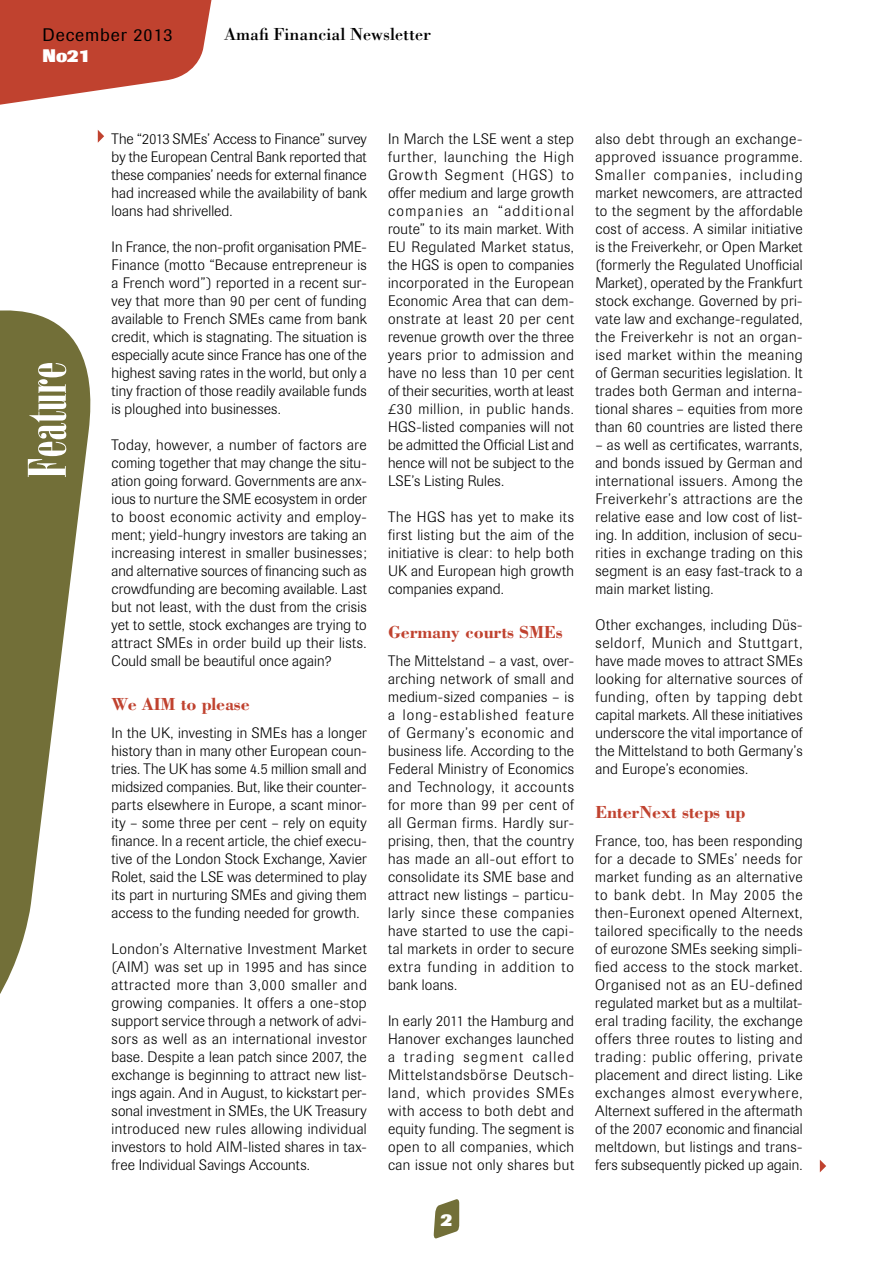
<style>
.page{position:relative;width:893px;height:1263px;background:#fff}
.page>*{position:absolute;margin:0;border:0;box-sizing:border-box;transform-origin:0 0}
.t1{font:52.5px "Bodoni Poster Compressed";color:#fff}
.t2{font:700 18px "Bodoni";letter-spacing:-.01em;color:#c0422f}
.t3{font:18px "Bodoni";color:#000}
.t4{font:18px "Imago";letter-spacing:.05em;color:#000}
.t5{font:800 18px "Imago";color:#fff}
.t6{font:300 15px/18px "Imago";letter-spacing:.015em;color:#000;text-align:justify}
</style>
<div class="page">
<svg style="left:433px;top:1199px;width:26px;height:40px"></svg>
<svg style="left:0;top:0;width:212px;height:105px"></svg>
<svg style="left:0;top:310px;width:91px;height:684px;fill:#726f38"></svg>
<svg style="left:98px;top:130px;width:6px;height:13px"></svg>
<svg style="left:820px;top:1160px;width:6px;height:12px"></svg>
<p class="t4" style="left:43px;top:24px;width:132px">December 2013</p>
<p class="t3" style="left:224px;top:23px;width:209px">Amafi Financial Newsletter</p>
<p class="t5" style="left:43px;top:45px;width:50px">No21</p>
<h1 class="t1" style="left:17px;top:478px;width:118px;rotate:-90deg">Feature</h1>
<p class="t6" style="left:112px;top:130px;width:257px">The “2013 SMEs’ Access to Finance” survey by the European Central Bank reported that these companies’ needs for external finance had increased while the availability of bank loans had shrivelled.</p>
<p class="t6" style="left:112px;top:238px;width:257px">In France, the non-profit organisation PME-Finance (motto “Because entrepreneur is a French word”) reported in a recent sur&shy;vey that more than 90 per cent of funding available to French SMEs came from bank credit, which is stagnating. The situation is especially acute since France has one of the highest saving rates in the world, but only a tiny fraction of those readily available funds is ploughed into businesses.</p>
<p class="t6" style="left:112px;top:436px;width:257px">Today, however, a number of factors are coming together that may change the situ&shy;ation going forward. Governments are anx&shy;ious to nurture the SME ecosystem in order to boost economic activity and employ&shy;ment; yield-hungry investors are taking an increasing interest in smaller businesses; and alternative sources of financing such as crowdfunding are becoming available. Last but not least, with the dust from the crisis yet to settle, stock exchanges are trying to attract SMEs in order build up their lists.<br>Could small be beautiful once again?</p>
<p class="t2" style="left:112px;top:692px;width:140px">We AIM to please</p>
<p class="t6" style="left:112px;top:724px;width:257px">In the UK, investing in SMEs has a longer history than in many other European coun&shy;tries. The UK has some 4.5 million small and midsized companies. But, like their counter&shy;parts elsewhere in Europe, a scant minor&shy;ity – some three per cent – rely on equity finance. In a recent article, the chief execu&shy;tive of the London Stock Exchange, Xavier Rolet, said the LSE was determined to play its part in nurturing SMEs and giving them access to the funding needed for growth.</p>
<p class="t6" style="left:112px;top:940px;width:257px">London’s Alternative Investment Market (AIM) was set up in 1995 and has since attracted more than 3,000 smaller and growing companies. It offers a one-stop support service through a network of advi&shy;sors as well as an international investor base. Despite a lean patch since 2007, the exchange is beginning to attract new list&shy;ings again. And in August, to kickstart per&shy;sonal investment in SMEs, the UK Treasury introduced new rules allowing individual investors to hold AIM-listed shares in tax&shy;free Individual Savings Accounts.</p>
<p class="t6" style="left:388px;top:130px;width:188px">In March the LSE went a step further, launching the High Growth Segment (HGS) to offer medium and large growth companies an “additional route” to its main market. With EU Regulated Market status, the HGS is open to companies incorporated in the European Economic Area that can dem&shy;onstrate at least 20 per cent revenue growth over the three years prior to admission and have no less than 10 per cent of their securities, worth at least £30 million, in public hands.<br>HGS-listed companies will not be admitted the Official List and hence will not be subject to the LSE’s Listing Rules.</p>
<p class="t6" style="left:388px;top:508px;width:188px">The HGS has yet to make its first listing but the aim of the initiative is clear: to help both UK and European high growth companies expand.</p>
<p class="t2" style="left:388px;top:620px;width:176px">Germany courts SMEs</p>
<p class="t6" style="left:388px;top:652px;width:188px">The Mittelstand – a vast, over&shy;arching network of small and medium-sized companies – is a long-established feature of Germany’s economic and business life. According to the Federal Ministry of Economics and Technology, it accounts for more than 99 per cent of all German firms. Hardly sur&shy;prising, then, that the country has made an all-out effort to consolidate its SME base and attract new listings – particu&shy;larly since these companies have started to use the capi&shy;tal markets in order to secure extra funding in addition to bank loans.</p>
<p class="t6" style="left:388px;top:1012px;width:188px">In early 2011 the Hamburg and Hanover exchanges launched a trading segment called Mittelstandsbörse Deutsch&shy;land, which provides SMEs with access to both debt and equity funding. The segment is open to all companies, which can issue not only shares but</p>
<p class="t5" style="left:441px;top:1209px;width:13px">2</p>
<p class="t6" style="left:595px;top:130px;width:209px">also debt through an exchange&shy;approved issuance programme.<br>Smaller companies, including market newcomers, are attracted to the segment by the affordable cost of access. A similar initiative is the Freiverkehr, or Open Market (formerly the Regulated Unofficial Market), operated by the Frankfurt stock exchange. Governed by pri&shy;vate law and exchange-regulated, the Freiverkehr is not an organ&shy;ised market within the meaning of German securities legislation. It trades both German and interna&shy;tional shares – equities from more than 60 countries are listed there</p>
<p class="t6" style="left:595px;top:436px;width:209px">– as well as certificates, warrants, and bonds issued by German and international issuers. Among the Freiverkehr’s attractions are the relative ease and low cost of list&shy;ing. In addition, inclusion of secu&shy;rities in exchange trading on this segment is an easy fast-track to a main market listing.</p>
<p class="t6" style="left:595px;top:616px;width:209px">Other exchanges, including Düs&shy;seldorf, Munich and Stuttgart, have made moves to attract SMEs looking for alternative sources of funding, often by tapping debt capital markets. All these initiatives underscore the vital importance of the Mittelstand to both Germany’s and Europe’s economies.</p>
<p class="t2" style="left:595px;top:800px;width:151px">EnterNext steps up</p>
<p class="t6" style="left:595px;top:832px;width:209px">France, too, has been responding for a decade to SMEs’ needs for market funding as an alternative to bank debt. In May 2005 the then-Euronext opened Alternext, tailored specifically to the needs of eurozone SMEs seeking simpli&shy;fied access to the stock market.<br>Organised not as an EU-defined regulated market but as a multilat&shy;eral trading facility, the exchange offers three routes to listing and trading: public offering, private placement and direct listing. Like exchanges almost everywhere, Alternext suffered in the aftermath of the 2007 economic and financial meltdown, but listings and trans&shy;fers subsequently picked up again.</p>
</div>
